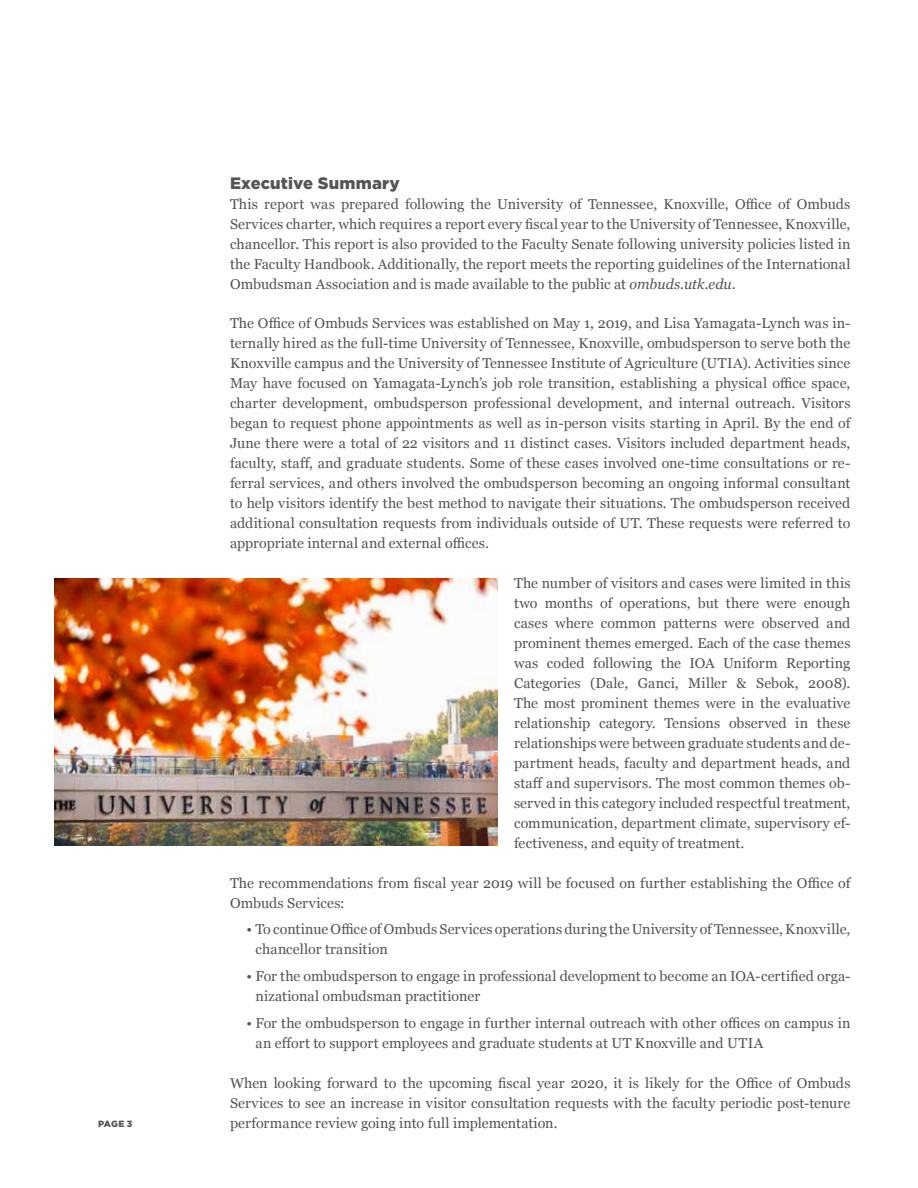
<style>
.page{position:relative;width:918px;height:1188px;background:#fff}
.page>*{position:absolute;margin:0;border:0;box-sizing:border-box;transform-origin:0 0}
.Heading{font:900 16.5px "Gotham";letter-spacing:.015em;color:#545456}
.Body{font:14.25px/20px "Georgia";letter-spacing:.005em;color:#545456;text-align:justify}
.t1{font:900 9px "Gotham";color:#545456}
.s1{font-style:italic}
</style>
<div class="page">
<img style="left:54px;top:578px;width:444px;height:268px">
<p class="t1" style="left:98px;top:1117px;width:36px">PAGE 3</p>
<p class="Heading" style="left:230px;top:171px;width:171px">Executive Summary</p>
<p class="Body" style="left:230px;top:193px;width:622px">This report was prepared following the University of Tennessee, Knoxville, Office of Ombuds Services charter, which requires a report every fiscal year to the University of Tennessee, Knoxville, chancellor. This report is also provided to the Faculty Senate following university policies listed in the Faculty Handbook. Additionally, the report meets the reporting guidelines of the International Ombudsman Association and is made available to the public at <span class="s1">ombuds.utk.edu</span>.</p>
<p class="Body" style="left:230px;top:313px;width:622px">The Office of Ombuds Services was established on May 1, 2019, and Lisa Yamagata-Lynch was in&shy;ternally hired as the full-time University of Tennessee, Knoxville, ombudsperson to serve both the Knoxville campus and the University of Tennessee Institute of Agriculture (UTIA). Activities since May have focused on Yamagata-Lynch’s job role transition, establishing a physical office space, charter development, ombudsperson professional development, and internal outreach. Visitors began to request phone appointments as well as in-person visits starting in April. By the end of June there were a total of 22 visitors and 11 distinct cases. Visitors included department heads, faculty, staff, and graduate students. Some of these cases involved one-time consultations or re&shy;ferral services, and others involved the ombudsperson becoming an ongoing informal consultant to help visitors identify the best method to navigate their situations. The ombudsperson received additional consultation requests from individuals outside of UT. These requests were referred to appropriate internal and external offices.</p>
<p class="Body" style="left:514px;top:573px;width:338px">The number of visitors and cases were limited in this two months of operations, but there were enough cases where common patterns were observed and prominent themes emerged. Each of the case themes was coded following the IOA Uniform Reporting Categories (Dale, Ganci, Miller &amp; Sebok, 2008).<br>The most prominent themes were in the evaluative relationship category. Tensions observed in these relationships were between graduate students and de&shy;partment heads, faculty and department heads, and staff and supervisors. The most common themes ob&shy;served in this category included respectful treatment, communication, department climate, supervisory ef&shy;fectiveness, and equity of treatment.</p>
<p class="Body" style="left:230px;top:872px;width:622px">The recommendations from fiscal year 2019 will be focused on further establishing the Office of<br>Ombuds Services:</p>
<p class="Body" style="left:256px;top:919px;width:596px;text-indent:-9px">• To continue Office of Ombuds Services operations during the University of Tennessee, Knoxville, chancellor transition</p>
<p class="Body" style="left:256px;top:966px;width:596px;text-indent:-9px">• For the ombudsperson to engage in professional development to become an IOA-certified orga&shy;nizational ombudsman practitioner</p>
<p class="Body" style="left:256px;top:1012px;width:596px;text-indent:-9px">• For the ombudsperson to engage in further internal outreach with other offices on campus in an effort to support employees and graduate students at UT Knoxville and UTIA</p>
<p class="Body" style="left:230px;top:1072px;width:622px">When looking forward to the upcoming fiscal year 2020, it is likely for the Office of Ombuds Services to see an increase in visitor consultation requests with the faculty periodic post-tenure performance review going into full implementation.</p>
</div>
